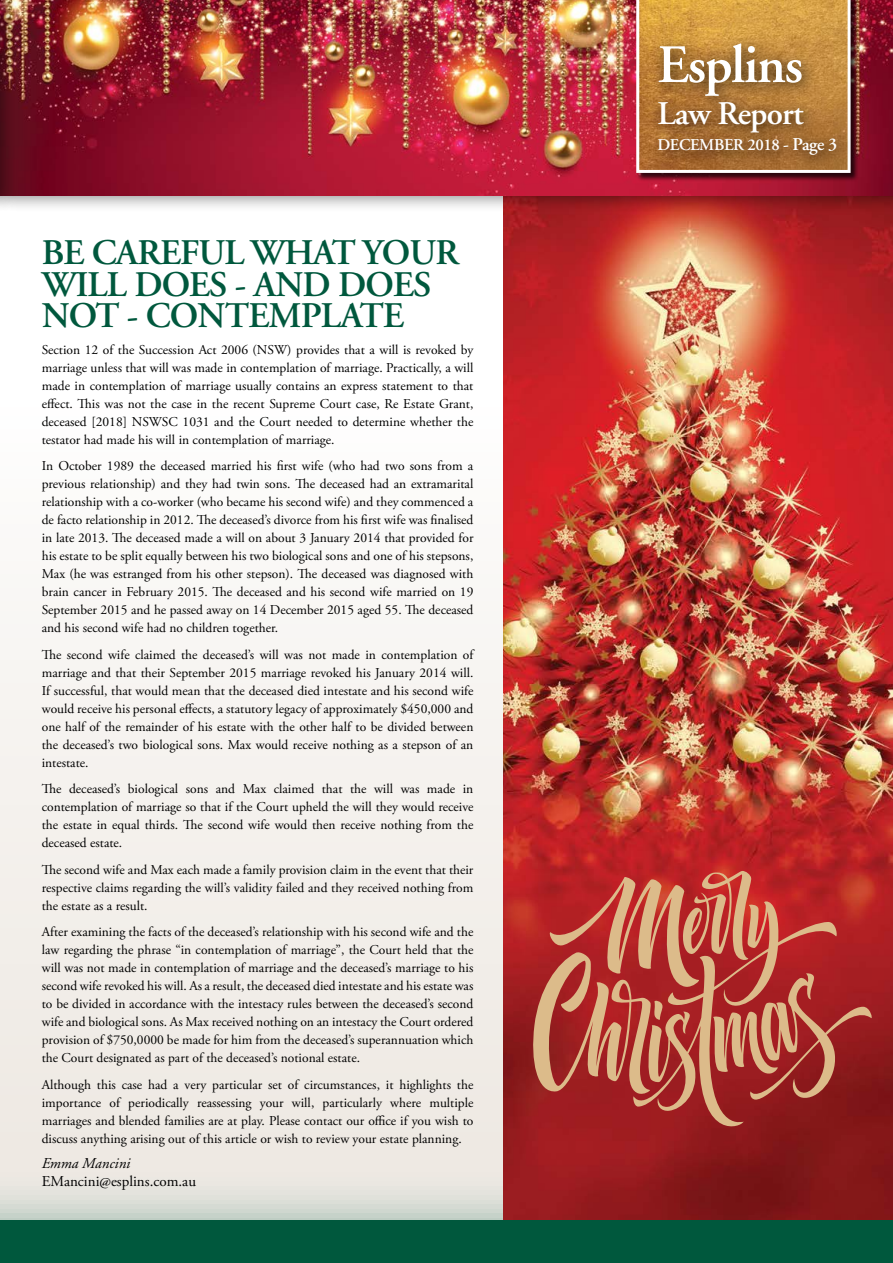
<style>
.page{position:relative;width:893px;height:1263px;background:#fff}
.page>*{position:absolute;margin:0;border:0;box-sizing:border-box;transform-origin:0 0}
.t1{font:600 54px "Adobe Garamond";letter-spacing:-.025em;color:#fff}
.t2{font:600 36px/31.5px "Adobe Garamond";letter-spacing:-.025em;color:#00583d}
.t3{font:600 33px "Adobe Garamond";letter-spacing:-.025em;color:#fff}
.t4{font:600 16.5px "Adobe Garamond";letter-spacing:-.025em;color:#fff}
.t5{font:15px "Adobe Garamond Pro";color:#000}
.t6{font:italic 15px "Adobe Garamond";color:#000}
.t7{font:13.5px/18px "Adobe Garamond Pro";color:#000;text-align:justify}
.s1{font-size:18px}
</style>
<div class="page">
<svg style="left:0;top:601px;width:503px;height:619px"></svg>
<img style="left:503px;top:213px;width:390px;height:1007px">
<div style="left:0;top:0;width:893px;height:213px;background:#000;opacity:.39"></div>
<img style="left:17px;top:0;width:876px;height:196px">
<div style="left:0;top:0;width:17px;height:213px;background:#000;opacity:.39"></div>
<img style="left:0;top:0;width:1px;height:196px">
<div style="left:636px;top:0;width:223px;height:182px;background:#000;opacity:.75"></div>
<svg style="left:636px;top:0;width:215px;height:173px;background:#d8a657"></svg>
<div style="left:649px;top:34px;width:203px;height:137px;background:#000;opacity:.75"></div>
<div style="left:0;top:1220px;width:893px;height:43px;background:#00583d"></div>
<svg style="left:530px;top:870px;width:343px;height:271px;background:#b3463b"></svg>
<h2 class="t2" style="left:42px;top:238px;width:419px">BE CAREFUL WHAT YOUR<br>WILL DOES - AND DOES<br>NOT - CONTEMPLATE</h2>
<p class="t7" style="left:42px;top:341px;width:433px">Section 12 of the Succession Act 2006 (NSW) provides that a will is revoked by marriage unless that will was made in contemplation of marriage. Practically, a will made in contemplation of marriage usually contains an express statement to that effect. This was not the case in the recent Supreme Court case, Re Estate Grant, deceased [2018] NSWSC 1031 and the Court needed to determine whether the testator had made his will in contemplation of marriage.</p>
<p class="t7" style="left:42px;top:458px;width:433px">In October 1989 the deceased married his first wife (who had two sons from a previous relationship) and they had twin sons. The deceased had an extramarital relationship with a co-worker (who became his second wife) and they commenced a de facto relationship in 2012. The deceased’s divorce from his first wife was finalised in late 2013. The deceased made a will on about 3 January 2014 that provided for his estate to be split equally between his two biological sons and one of his stepsons, Max (he was estranged from his other stepson). The deceased was diagnosed with brain cancer in February 2015. The deceased and his second wife married on 19<br>September 2015 and he passed away on 14 December 2015 aged 55. The deceased and his second wife had no children together.</p>
<p class="t7" style="left:42px;top:646px;width:433px">The second wife claimed the deceased’s will was not made in contemplation of marriage and that their September 2015 marriage revoked his January 2014 will.<br>If successful, that would mean that the deceased died intestate and his second wife would receive his personal effects, a statutory legacy of approximately $450,000 and one half of the remainder of his estate with the other half to be divided between the deceased’s two biological sons. Max would receive nothing as a stepson of an intestate.</p>
<p class="t7" style="left:42px;top:781px;width:433px">The deceased’s biological sons and Max claimed that the will was made in contemplation of marriage so that if the Court upheld the will they would receive the estate in equal thirds. The second wife would then receive nothing from the deceased estate.</p>
<p class="t7" style="left:42px;top:861px;width:433px">The second wife and Max each made a family provision claim in the event that their respective claims regarding the will’s validity failed and they received nothing from the estate as a result.</p>
<p class="t7" style="left:42px;top:924px;width:433px">After examining the facts of the deceased’s relationship with his second wife and the law regarding the phrase “in contemplation of marriage”, the Court held that the will was not made in contemplation of marriage and the deceased’s marriage to his second wife revoked his will. As a result, the deceased died intestate and his estate was to be divided in accordance with the intestacy rules between the deceased’s second wife and biological sons. As Max received nothing on an intestacy the Court ordered provision of $750,0000 be made for him from the deceased’s superannuation which the Court designated as part of the deceased’s notional estate.</p>
<p class="t7" style="left:42px;top:1076px;width:433px">Although this case had a very particular set of circumstances, it highlights the importance of periodically reassessing your will, particularly where multiple marriages and blended families are at play. Please contact our office if you wish to discuss anything arising out of this article or wish to review your estate planning.</p>
<p class="t6" style="left:42px;top:1155px;width:90px">Emma Mancini</p>
<p class="t5" style="left:42px;top:1172px;width:156px">EMancini@esplins.com.au</p>
<h1 class="t1" style="left:657px;top:35px;width:147px">Esplins</h1>
<h3 class="t3" style="left:657px;top:95px;width:148px">Law Report</h3>
<p class="t4" style="left:657px;top:136px;width:181px">DECEMBER 2018 <span class="s1">- Page 3</span></p>
</div>
